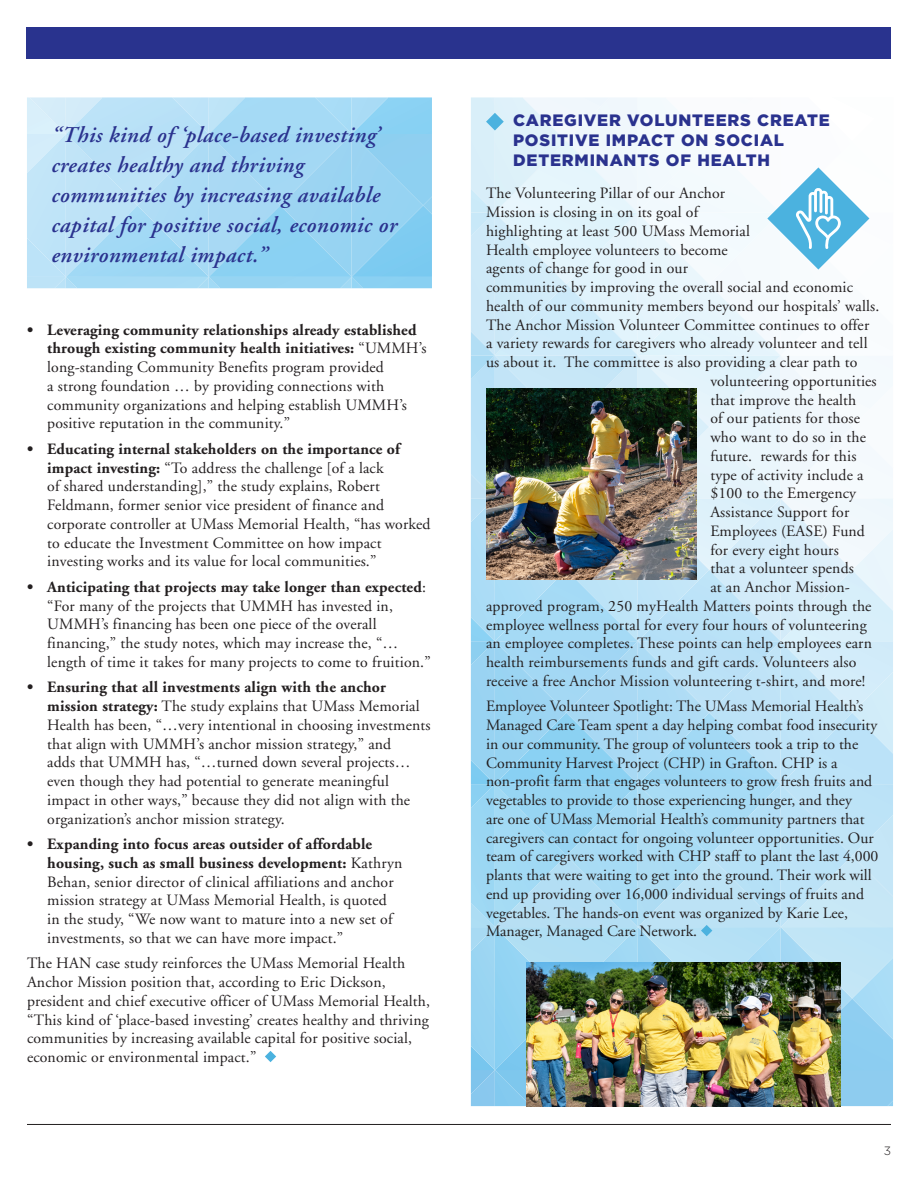
<style>
.page{position:relative;width:918px;height:1188px;background:#fff}
.page>*{position:absolute;margin:0;border:0;box-sizing:border-box;transform-origin:0 0}
.t1{font:italic 600 22.5px/30px "Adobe Garamond";letter-spacing:.02em;color:#2a328e}
.t2{font:900 16.5px/19.8px "Gotham";letter-spacing:.05em;color:#2a328e}
.t3{font:15.75px/18.8px "Adobe Garamond";letter-spacing:.01em;color:#231f20}
.t4{font:300 12px "Gotham";color:#231f20}
.s1{font-weight:700}
</style>
<div class="page">
<svg style="left:27px;top:97px;width:405px;height:191px;background:#a6d9f4"></svg>
<svg style="left:265px;top:1051px;width:11px;height:11px"></svg>
<hr style="left:27px;top:1124px;width:864px;height:1px;background:#231f20">
<div style="left:27px;top:27px;width:864px;height:32px;background:#29338e"></div>
<svg style="left:471px;top:97px;width:422px;height:1009px"></svg>
<img style="left:486px;top:389px;width:211px;height:191px">
<p class="t1" style="left:51px;top:120px;width:347px">“This kind of ‘place-based investing’ creates healthy and thriving communities by increasing available capital for positive social, economic or environmental impact.”</p>
<p class="t3" style="left:47px;top:321px;width:381px;text-indent:-20px"><span class="s1">• Leveraging community relationships already established through existing community health initiatives:</span> “UMMH’s long-standing Community Benefits program provided<br>a strong foundation … by providing connections with community organizations and helping establish UMMH’s positive reputation in the community.”</p>
<p class="t3" style="left:47px;top:440px;width:385px;text-indent:-20px"><span class="s1">• Educating internal stakeholders on the importance of impact investing:</span> “To address the challenge [of a lack<br>of shared understanding],” the study explains, Robert Feldmann, former senior vice president of finance and corporate controller at UMass Memorial Health, “has worked to educate the Investment Committee on how impact investing works and its value for local communities.”</p>
<p class="t3" style="left:47px;top:578px;width:385px;text-indent:-20px"><span class="s1">• Anticipating that projects may take longer than expected</span>: “For many of the projects that UMMH has invested in, UMMH’s financing has been one piece of the overall financing,” the study notes, which may increase the, “… length of time it takes for many projects to come to fruition.”</p>
<p class="t3" style="left:47px;top:678px;width:385px;text-indent:-20px"><span class="s1">• Ensuring that all investments align with the anchor mission strategy:</span> The study explains that UMass Memorial Health has been, “…very intentional in choosing investments that align with UMMH’s anchor mission strategy,” and<br>adds that UMMH has, “…turned down several projects… even though they had potential to generate meaningful impact in other ways,” because they did not align with the organization’s anchor mission strategy.</p>
<p class="t3" style="left:47px;top:835px;width:357px;text-indent:-20px"><span class="s1">• Expanding into focus areas outsider of affordable housing, such as small business development:</span> Kathryn Behan, senior director of clinical affiliations and anchor mission strategy at UMass Memorial Health, is quoted in the study, “We now want to mature into a new set of investments, so that we can have more impact.”</p>
<p class="t3" style="left:27px;top:954px;width:405px">The HAN case study reinforces the UMass Memorial Health Anchor Mission position that, according to Eric Dickson, president and chief executive officer of UMass Memorial Health, “This kind of ‘place-based investing’ creates healthy and thriving communities by increasing available capital for positive social, economic or environmental impact.”</p>
<p class="t2" style="left:513px;top:110px;width:318px">CAREGIVER VOLUNTEERS CREATE<br>POSITIVE IMPACT ON SOCIAL<br>DETERMINANTS OF HEALTH</p>
<p class="t3" style="left:486px;top:184px;width:241px">The Volunteering Pillar of our Anchor</p>
<p class="t3" style="left:486px;top:203px;width:214px">Mission is closing in on its goal of</p>
<p class="t3" style="left:486px;top:222px;width:265px">highlighting at least 500 UMass Memorial</p>
<p class="t3" style="left:486px;top:241px;width:243px">Health employee volunteers to become</p>
<p class="t3" style="left:486px;top:259px;width:203px">agents of change for good in our</p>
<p class="t3" style="left:486px;top:278px;width:369px">communities by improving the overall social and economic</p>
<p class="t3" style="left:486px;top:297px;width:395px">health of our community members beyond our hospitals’ walls.</p>
<p class="t3" style="left:486px;top:316px;width:385px">The Anchor Mission Volunteer Committee continues to offer</p>
<p class="t3" style="left:486px;top:334px;width:383px">a variety rewards for caregivers who already volunteer and tell</p>
<p class="t3" style="left:486px;top:353px;width:373px">us about it. The committee is also providing a clear path to</p>
<p class="t3" style="left:710px;top:372px;width:168px">volunteering opportunities</p>
<p class="t3" style="left:710px;top:391px;width:148px">that improve the health</p>
<p class="t3" style="left:710px;top:409px;width:151px">of our patients for those</p>
<p class="t3" style="left:710px;top:428px;width:157px">who want to do so in the</p>
<p class="t3" style="left:710px;top:447px;width:148px">future. rewards for this</p>
<p class="t3" style="left:710px;top:466px;width:155px">type of activity include a</p>
<p class="t3" style="left:710px;top:484px;width:147px">$100 to the Emergency</p>
<p class="t3" style="left:710px;top:503px;width:140px">Assistance Support for</p>
<p class="t3" style="left:710px;top:522px;width:156px">Employees (EASE) Fund</p>
<p class="t3" style="left:710px;top:541px;width:130px">for every eight hours</p>
<p class="t3" style="left:710px;top:559px;width:145px">that a volunteer spends</p>
<p class="t3" style="left:710px;top:578px;width:141px">at an Anchor Mission-</p>
<p class="t3" style="left:486px;top:597px;width:387px">approved program, 250 myHealth Matters points through the</p>
<p class="t3" style="left:486px;top:616px;width:382px">employee wellness portal for every four hours of volunteering</p>
<p class="t3" style="left:486px;top:634px;width:387px">an employee completes. These points can help employees earn</p>
<p class="t3" style="left:486px;top:653px;width:372px">health reimbursements funds and gift cards. Volunteers also</p>
<p class="t3" style="left:486px;top:672px;width:381px">receive a free Anchor Mission volunteering t-shirt, and more!</p>
<p class="t3" style="left:486px;top:697px;width:394px">Employee Volunteer Spotlight: The UMass Memorial Health’s Managed Care Team spent a day helping combat food insecurity in our community. The group of volunteers took a trip to the Community Harvest Project (CHP) in Grafton. CHP is a non-profit farm that engages volunteers to grow fresh fruits and vegetables to provide to those experiencing hunger, and they<br>are one of UMass Memorial Health’s community partners that caregivers can contact for ongoing volunteer opportunities. Our team of caregivers worked with CHP staff to plant the last 4,000 plants that were waiting to get into the ground. Their work will end up providing over 16,000 individual servings of fruits and vegetables. The hands-on event was organized by Karie Lee, Manager, Managed Care Network.</p>
<p class="t4" style="left:884px;top:1143px;width:9px">3</p>
</div>
